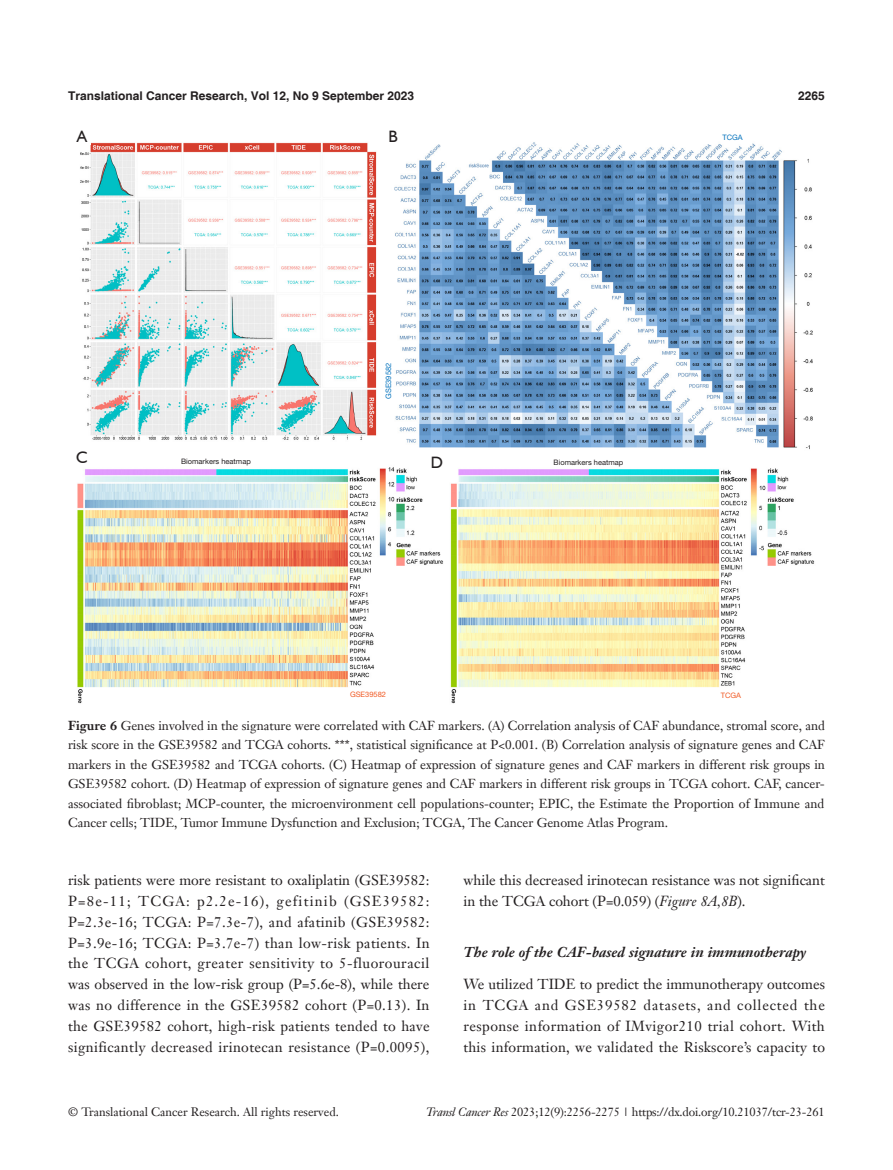
<style>
.page{position:relative;width:893px;height:1170px;background:#fff}
.page>*{position:absolute;margin:0;border:0;box-sizing:border-box;transform-origin:0 0}
.t1{font:16.5px "Humanist 521 BT";color:#231f20}
.t2{font:14.25px/20.7px "Janson Text LT";letter-spacing:.015em;color:#231f20;text-align:justify}
._2ji-6_5{font:italic 700 14.25px "Janson Text LT";color:#231f20}
.二级标题下沉{font:12.75px/19.5px "Janson Text LT";color:#231f20;text-align:justify}
.t3{font:12px "Janson Text LT";color:#231f20}
.t4{font:700 12px "Helvetica";color:#231f20}
.二级标题下沉-2{font:7.5px "Helvetica Neue LT Pro";color:#231f20}
.二级标题下沉-3{font:7.5px "Helvetica Neue LT Pro";color:#0071bc}
.二级标题下沉-4{font:7.5px "Helvetica Neue LT Pro";color:#f15a24}
.s1{font-weight:700}
.s2{font-style:italic}
</style>
<div class="page">
<img style="left:77px;top:142px;width:738px;height:562px">
<div style="left:73px;top:128px;width:17px;height:17px;background:#fff"></div>
<div style="left:385px;top:128px;width:17px;height:17px;background:#fff"></div>
<div style="left:73px;top:449px;width:17px;height:17px;background:#fff"></div>
<div style="left:429px;top:454px;width:17px;height:17px;background:#fff"></div>
<p class="t4" style="left:68px;top:88px;width:348px">Translational Cancer Research, Vol 12, No 9 September 2023</p>
<p class="t4" style="left:798px;top:88px;width:28px">2265</p>
<p class="t1" style="left:77px;top:126px;width:12px">A</p>
<p class="t1" style="left:388px;top:126px;width:11px">B</p>
<p class="二级标题下沉-3" style="left:384px;top:399px;width:37px;rotate:-90deg">GSE39582</p>
<p class="t1" style="left:76px;top:447px;width:13px">C</p>
<p class="t1" style="left:431px;top:452px;width:14px">D</p>
<p class="二级标题下沉-2" style="left:181px;top:457px;width:71px">Biomarkers heatmap</p>
<p class="二级标题下沉-2" style="left:554px;top:457px;width:71px">Biomarkers heatmap</p>
<p class="二级标题下沉-3" style="left:723px;top:133px;width:22px">TCGA</p>
<p class="二级标题下沉-4" style="left:350px;top:689px;width:37px">GSE39582</p>
<p class="二级标题下沉-4" style="left:721px;top:691px;width:22px">TCGA</p>
<p class="二级标题下沉" style="left:68px;top:715px;width:758px"><span class="s1">Figure 6</span> Genes involved in the signature were correlated with CAF markers. (A) Correlation analysis of CAF abundance, stromal score, and risk score in the GSE39582 and TCGA cohorts. ***, statistical significance at P&lt;0.001. (B) Correlation analysis of signature genes and CAF markers in the GSE39582 and TCGA cohorts. (C) Heatmap of expression of signature genes and CAF markers in different risk groups in GSE39582 cohort. (D) Heatmap of expression of signature genes and CAF markers in different risk groups in TCGA cohort. CAF, cancer&shy;associated fibroblast; MCP-counter, the microenvironment cell populations-counter; EPIC, the Estimate the Proportion of Immune and Cancer cells; TIDE, Tumor Immune Dysfunction and Exclusion; TCGA, The Cancer Genome Atlas Program.</p>
<p class="t2" style="left:68px;top:869px;width:363px">risk patients were more resistant to oxaliplatin (GSE39582:<br>P=8e-11; TCGA: p2.2e-16), gefitinib (GSE39582:<br>P=2.3e-16; TCGA: P=7.3e-7), and afatinib (GSE39582:<br>P=3.9e-16; TCGA: P=3.7e-7) than low-risk patients. In the TCGA cohort, greater sensitivity to 5-fluorouracil was observed in the low-risk group (P=5.6e-8), while there was no difference in the GSE39582 cohort (P=0.13). In the GSE39582 cohort, high-risk patients tended to have significantly decreased irinotecan resistance (P=0.0095),</p>
<p class="t2" style="left:463px;top:869px;width:363px">while this decreased irinotecan resistance was not significant in the TCGA cohort (P=0.059) (<span class="s2">Figure 8A,8B</span>).</p>
<p class="_2ji-6_5" style="left:463px;top:943px;width:344px">The role of the CAF-based signature in immunotherapy</p>
<p class="t2" style="left:463px;top:973px;width:363px">We utilized TIDE to predict the immunotherapy outcomes in TCGA and GSE39582 datasets, and collected the response information of IMvigor210 trial cohort. With this information, we validated the Riskscore’s capacity to</p>
<p class="t3" style="left:68px;top:1104px;width:272px">© Translational Cancer Research. All rights reserved.</p>
<p class="t3" style="left:426px;top:1104px;width:400px"><span class="s2">Transl Cancer Res</span> 2023;12(9):2256-2275 | https://dx.doi.org/10.21037/tcr-23-261</p>
</div>
